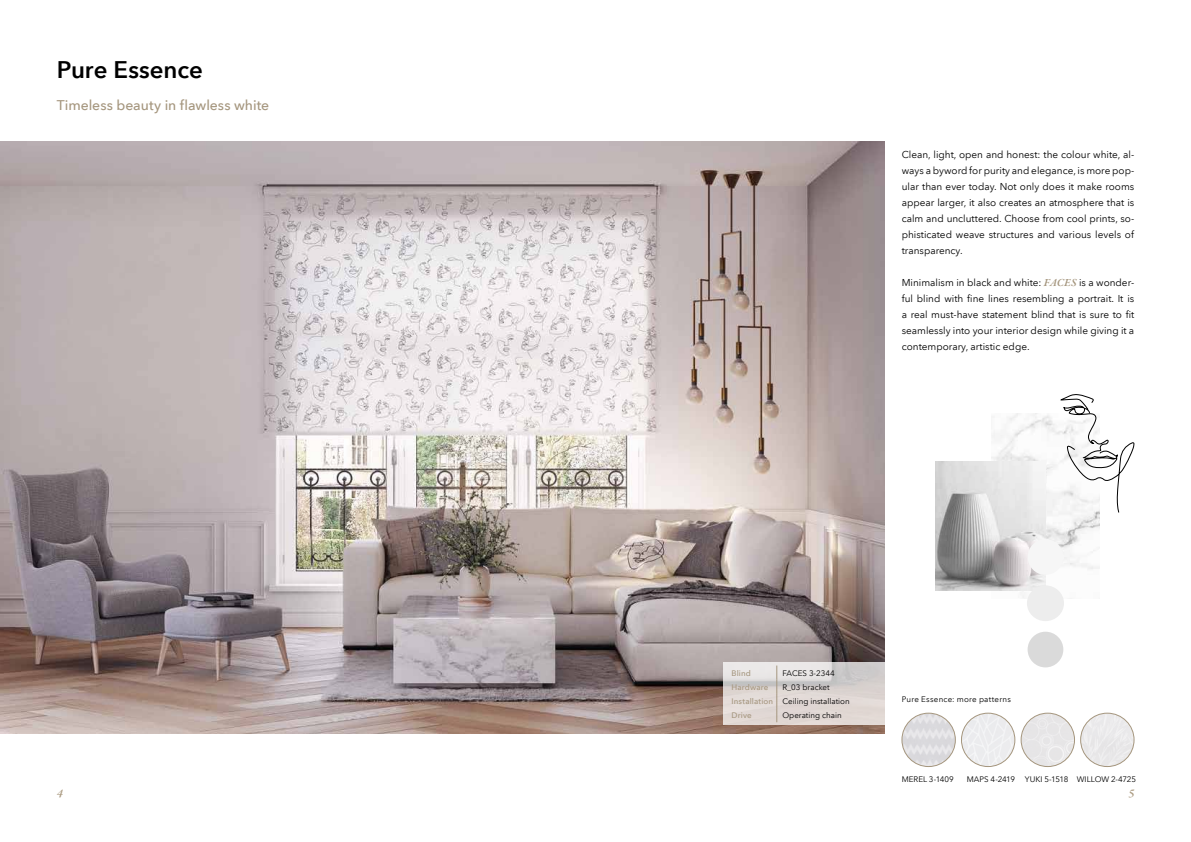
<style>
.page{position:relative;width:1191px;height:842px;background:#fff}
.page>*{position:absolute;margin:0;border:0;box-sizing:border-box;transform-origin:0 0}
.t1{font:600 24px "Avenir Next LT Com";color:#000}
.t2{font:500 14px "Avenir Next LT Com";color:#a5967e}
.t3{font:italic 600 12px "Garamond Premr Pro";color:#ad9d84}
.t4{font:10px/16px "Avenir Next LT Com";color:#000;text-align:justify}
.t5{font:8px/14.2px "Avenir Next LT Com";color:#000}
.t6{font:8px "Avenir Next LT Com";letter-spacing:.025em;color:#000}
.t7{font:500 8px "Avenir Next LT Com";letter-spacing:.015em;color:#a5967e}
.s1{font-family:"Garamond Premr Pro";font-weight:600;font-style:italic;font-size:11px;color:#a5967e}
.s2{font-weight:500;color:#a5967e}
</style>
<div class="page">
<img style="left:0;top:142px;width:884px;height:592px">
<img style="left:991px;top:414px;width:109px;height:184px">
<img style="left:935px;top:462px;width:110px;height:128px">
<div style="left:1027px;top:632px;width:36px;height:35px;background:#dadada;border-radius:50%"></div>
<div style="left:1027px;top:585px;width:37px;height:36px;background:#ededed;border-radius:50%"></div>
<div style="left:1027px;top:539px;width:36px;height:36px;background:#f6f6f6;border-radius:50%"></div>
<svg style="left:1060px;top:394px;width:74px;height:119px"></svg>
<svg style="left:723px;top:663px;width:162px;height:62px;background:#ddd7d4"></svg>
<svg style="left:776px;top:665px;width:1px;height:57px"></svg>
<img style="left:902px;top:713px;width:53px;height:53px;border-radius:27px">
<div style="left:901px;top:713px;width:54px;height:54px;border:1px solid #a5967e;border-radius:50%"></div>
<img style="left:961px;top:713px;width:53px;height:53px;border-radius:27px">
<div style="left:961px;top:713px;width:54px;height:54px;border:1px solid #a5967e;border-radius:50%"></div>
<img style="left:1021px;top:713px;width:53px;height:53px;border-radius:27px">
<div style="left:1021px;top:713px;width:53px;height:54px;border:1px solid #a5967e;border-radius:50%"></div>
<div style="left:1080px;top:713px;width:54px;height:53px;background:#eae9eb;border-radius:27px"></div>
<div style="left:1080px;top:713px;width:54px;height:54px;border:1px solid #a5967e;border-radius:50%"></div>
<h1 class="t1" style="left:57px;top:55px;width:148px">Pure Essence</h1>
<h2 class="t2" style="left:57px;top:96px;width:214px">Timeless beauty in flawless white</h2>
<p class="t4" style="left:901px;top:146px;width:234px">Clean, light, open and honest: the colour white, al&shy;ways a byword for purity and elegance, is more pop&shy;ular than ever today. Not only does it make rooms appear larger, it also creates an atmosphere that is calm and uncluttered. Choose from cool prints, so&shy;phisticated weave structures and various levels of transparency.</p>
<p class="t4" style="left:901px;top:274px;width:234px">Minimalism in black and white: <span class="s1">FACES</span> is a wonder&shy;ful blind with fine lines resembling a portrait. It is a real must-have statement blind that is sure to fit seamlessly into your interior design while giving it a contemporary, artistic edge.</p>
<p class="t7" style="left:731px;top:668px;width:21px">Blind</p>
<p class="t5" style="left:782px;top:666px;width:54px">FACES 3-2344</p>
<p class="t7" style="left:731px;top:682px;width:39px">Hardware</p>
<p class="t5" style="left:731px;top:680px;width:120px;text-indent:51px">R_03 bracket<br><span class="s2">Installation</span> Ceiling installation<br><span class="s2">Drive</span></p>
<p class="t5" style="left:782px;top:708px;width:61px">Operating chain</p>
<p class="t6" style="left:901px;top:694px;width:111px">Pure Essence: more patterns</p>
<p class="t5" style="left:901px;top:772px;width:54px">MEREL 3-1409</p>
<p class="t5" style="left:966px;top:772px;width:171px">MAPS 4-2419 YUKI 5-1518 WILLOW 2-4725</p>
<p class="t3" style="left:57px;top:786px;width:7px">4</p>
<p class="t3" style="left:1128px;top:786px;width:7px">5</p>
</div>
